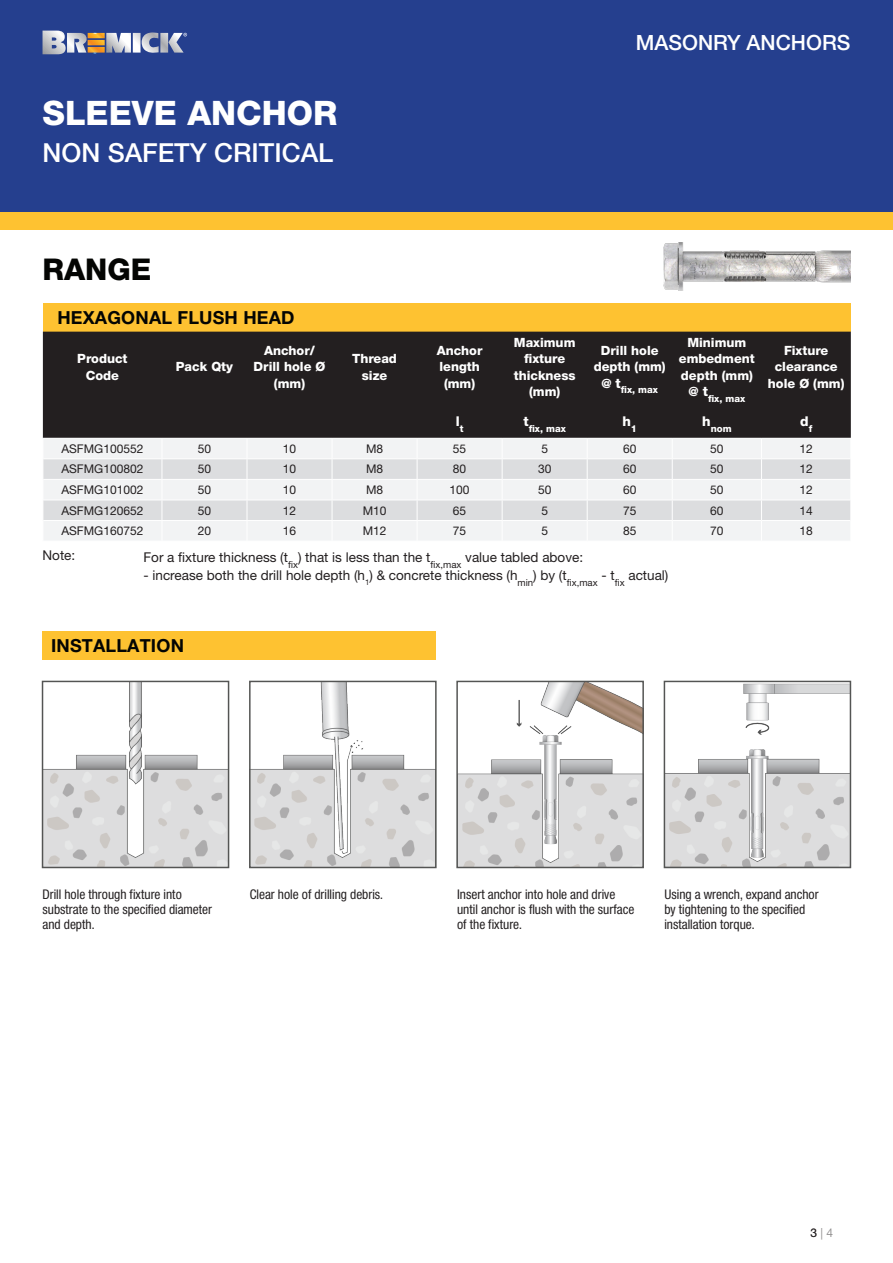
<style>
.page{position:relative;width:893px;height:1263px;background:#fff}
.page>*{position:absolute;margin:0;border:0;box-sizing:border-box;transform-origin:0 0}
.Heading_First_Line{font:800 33.75px "Helvetica Neue LT Std";color:#fff}
.Heading_First_Line-2{font:800 30px "Helvetica Neue LT Std";color:#040503}
._2nd_Sub-heading{font:500 26.25px "Helvetica Neue LT Std";color:#fff}
.t1{font:500 21px "Helvetica Neue LT Std";color:#fff}
.Subheading{font:700 18px "Helvetica Neue LT Pro";letter-spacing:.01em;color:#040503}
.INSTRUCTIONS{font:13.5px/15px "Neue Helvetica Condensed BQ";color:#231f20}
.COPY{font:13.5px "Helvetica Neue LT Std";color:#231f20}
.t2{font:800 13.5px "Helvetica Neue LT Std";color:#fff}
.t3{font:800 12.75px/16.5px "Helvetica Neue LT Std";color:#fff;text-align:center}
.COPY-2{font:12px "Helvetica Neue LT Std";color:#231f20}
.t4{font:800 9.6px "Helvetica Neue LT Std";color:#fff}
</style>
<div class="page">
<div style="left:0;top:0;width:893px;height:213px;background:#253f8e"></div>
<div style="left:0;top:213px;width:893px;height:17px;background:#fec231"></div>
<svg style="left:43px;top:30px;width:144px;height:25px"></svg>
<div style="left:43px;top:304px;width:808px;height:28px;background:#fec231"></div>
<div style="left:43px;top:332px;width:808px;height:106px;background:#231f20"></div>
<div style="left:44px;top:439px;width:806px;height:101px;background:#f2f3f4"></div>
<svg style="left:44px;top:459px;width:806px;height:61px;fill:#dcdddf"></svg>
<hr style="left:247px;top:458px;width:85px;height:1px;background:#fff">
<hr style="left:332px;top:458px;width:85px;height:1px;background:#fff">
<hr style="left:247px;top:479px;width:85px;height:1px;background:#fff">
<hr style="left:332px;top:479px;width:85px;height:1px;background:#fff">
<hr style="left:502px;top:458px;width:85px;height:1px;background:#fff">
<hr style="left:587px;top:458px;width:85px;height:1px;background:#fff">
<hr style="left:672px;top:458px;width:89px;height:1px;background:#fff">
<hr style="left:502px;top:479px;width:85px;height:1px;background:#fff">
<hr style="left:587px;top:479px;width:85px;height:1px;background:#fff">
<hr style="left:672px;top:479px;width:89px;height:1px;background:#fff">
<hr style="left:761px;top:458px;width:89px;height:1px;background:#fff">
<hr style="left:761px;top:479px;width:89px;height:1px;background:#fff">
<hr style="left:43px;top:458px;width:119px;height:1px;background:#fff">
<hr style="left:162px;top:458px;width:85px;height:1px;background:#fff">
<hr style="left:417px;top:458px;width:85px;height:1px;background:#fff">
<hr style="left:43px;top:479px;width:119px;height:1px;background:#fff">
<hr style="left:162px;top:479px;width:85px;height:1px;background:#fff">
<hr style="left:417px;top:479px;width:85px;height:1px;background:#fff">
<hr style="left:43px;top:500px;width:119px;height:1px;background:#fff">
<hr style="left:162px;top:500px;width:85px;height:1px;background:#fff">
<hr style="left:247px;top:500px;width:85px;height:1px;background:#fff">
<hr style="left:332px;top:500px;width:85px;height:1px;background:#fff">
<hr style="left:247px;top:520px;width:85px;height:1px;background:#fff">
<hr style="left:332px;top:520px;width:85px;height:1px;background:#fff">
<hr style="left:417px;top:500px;width:85px;height:1px;background:#fff">
<hr style="left:502px;top:500px;width:85px;height:1px;background:#fff">
<hr style="left:587px;top:500px;width:85px;height:1px;background:#fff">
<hr style="left:672px;top:500px;width:89px;height:1px;background:#fff">
<hr style="left:502px;top:520px;width:85px;height:1px;background:#fff">
<hr style="left:587px;top:520px;width:85px;height:1px;background:#fff">
<svg style="left:587px;top:439px;width:1px;height:101px"></svg>
<hr style="left:672px;top:520px;width:89px;height:1px;background:#fff">
<svg style="left:672px;top:439px;width:1px;height:101px"></svg>
<hr style="left:761px;top:500px;width:89px;height:1px;background:#fff">
<hr style="left:761px;top:520px;width:89px;height:1px;background:#fff">
<svg style="left:850px;top:460px;width:1px;height:60px"></svg>
<hr style="left:43px;top:520px;width:119px;height:1px;background:#fff">
<hr style="left:162px;top:520px;width:85px;height:1px;background:#fff">
<svg style="left:162px;top:439px;width:1px;height:101px"></svg>
<svg style="left:247px;top:439px;width:1px;height:101px"></svg>
<svg style="left:43px;top:459px;width:1px;height:61px"></svg>
<svg style="left:332px;top:439px;width:1px;height:101px"></svg>
<hr style="left:417px;top:520px;width:85px;height:1px;background:#fff">
<svg style="left:417px;top:439px;width:1px;height:101px"></svg>
<svg style="left:502px;top:439px;width:1px;height:101px"></svg>
<svg style="left:761px;top:439px;width:1px;height:101px"></svg>
<div style="left:43px;top:631px;width:393px;height:28px;background:#fec231"></div>
<img style="left:45px;top:684px;width:181px;height:181px">
<img style="left:252px;top:684px;width:182px;height:181px">
<img style="left:459px;top:684px;width:182px;height:181px">
<img style="left:667px;top:684px;width:181px;height:181px">
<img style="left:663px;top:242px;width:187px;height:49px">
<p class="Heading_First_Line" style="left:43px;top:93px;width:297px">SLEEVE ANCHOR</p>
<p class="_2nd_Sub-heading" style="left:43px;top:137px;width:292px">NON SAFETY CRITICAL</p>
<p class="t1" style="left:636px;top:30px;width:216px">MASONRY ANCHORS</p>
<p class="Heading_First_Line-2" style="left:43px;top:252px;width:110px">RANGE</p>
<p class="Subheading" style="left:57px;top:306px;width:239px">HEXAGONAL FLUSH HEAD</p>
<p class="t3" style="left:77px;top:350px;width:52px">Product<br>Code</p>
<p class="t3" style="left:176px;top:359px;width:59px">Pack Qty</p>
<p class="t3" style="left:254px;top:342px;width:73px">Anchor/<br>Drill hole Ø (mm)</p>
<p class="t3" style="left:352px;top:350px;width:46px">Thread size</p>
<p class="t3" style="left:437px;top:342px;width:47px">Anchor length (mm)</p>
<p class="t3" style="left:514px;top:334px;width:63px">Maximum fixture thickness (mm)</p>
<p class="t3" style="left:594px;top:342px;width:74px">Drill hole depth (mm)</p>
<p class="t4" style="left:601px;top:384px;width:58px"><sup>@</sup> <sup>t</sup>fix, max</p>
<p class="t3" style="left:679px;top:334px;width:78px">Minimum embedment depth (mm)</p>
<p class="t4" style="left:688px;top:393px;width:58px"><sup>@</sup> <sup>t</sup>fix, max</p>
<p class="t3" style="left:768px;top:342px;width:78px">Fixture clearance hole Ø (mm)</p>
<p class="t2" style="left:456px;top:413px;width:9px">l<sub>t</sub></p>
<p class="t4" style="left:523px;top:422px;width:44px"><sup>t</sup>fix, max</p>
<p class="t2" style="left:622px;top:413px;width:16px">h<sub>1</sub></p>
<p class="t4" style="left:702px;top:422px;width:31px"><sup>h</sup>nom</p>
<p class="t2" style="left:800px;top:413px;width:14px">d<sub>f</sub></p>
<p class="COPY-2" style="left:61px;top:441px;width:84px">ASFMG100552</p>
<p class="COPY-2" style="left:198px;top:441px;width:15px">50</p>
<p class="COPY-2" style="left:283px;top:441px;width:15px">10</p>
<p class="COPY-2" style="left:366px;top:441px;width:19px">M8</p>
<p class="COPY-2" style="left:453px;top:441px;width:15px">55</p>
<p class="COPY-2" style="left:541px;top:441px;width:8px">5</p>
<p class="COPY-2" style="left:623px;top:441px;width:15px">60</p>
<p class="COPY-2" style="left:710px;top:441px;width:15px">50</p>
<p class="COPY-2" style="left:799px;top:441px;width:15px">12</p>
<p class="COPY-2" style="left:61px;top:462px;width:84px">ASFMG100802</p>
<p class="COPY-2" style="left:198px;top:462px;width:15px">50</p>
<p class="COPY-2" style="left:283px;top:462px;width:15px">10</p>
<p class="COPY-2" style="left:366px;top:462px;width:19px">M8</p>
<p class="COPY-2" style="left:453px;top:462px;width:15px">80</p>
<p class="COPY-2" style="left:538px;top:462px;width:15px">30</p>
<p class="COPY-2" style="left:623px;top:462px;width:15px">60</p>
<p class="COPY-2" style="left:710px;top:462px;width:15px">50</p>
<p class="COPY-2" style="left:799px;top:462px;width:15px">12</p>
<p class="COPY-2" style="left:61px;top:482px;width:84px">ASFMG101002</p>
<p class="COPY-2" style="left:198px;top:482px;width:15px">50</p>
<p class="COPY-2" style="left:283px;top:482px;width:15px">10</p>
<p class="COPY-2" style="left:366px;top:482px;width:19px">M8</p>
<p class="COPY-2" style="left:450px;top:482px;width:22px">100</p>
<p class="COPY-2" style="left:538px;top:482px;width:15px">50</p>
<p class="COPY-2" style="left:623px;top:482px;width:15px">60</p>
<p class="COPY-2" style="left:710px;top:482px;width:15px">50</p>
<p class="COPY-2" style="left:799px;top:482px;width:15px">12</p>
<p class="COPY-2" style="left:61px;top:503px;width:84px">ASFMG120652</p>
<p class="COPY-2" style="left:198px;top:503px;width:15px">50</p>
<p class="COPY-2" style="left:283px;top:503px;width:15px">12</p>
<p class="COPY-2" style="left:363px;top:503px;width:25px">M10</p>
<p class="COPY-2" style="left:453px;top:503px;width:15px">65</p>
<p class="COPY-2" style="left:541px;top:503px;width:8px">5</p>
<p class="COPY-2" style="left:623px;top:503px;width:15px">75</p>
<p class="COPY-2" style="left:710px;top:503px;width:15px">60</p>
<p class="COPY-2" style="left:799px;top:503px;width:15px">14</p>
<p class="COPY-2" style="left:61px;top:524px;width:84px">ASFMG160752</p>
<p class="COPY-2" style="left:198px;top:524px;width:15px">20</p>
<p class="COPY-2" style="left:283px;top:524px;width:15px">16</p>
<p class="COPY-2" style="left:363px;top:524px;width:25px">M12</p>
<p class="COPY-2" style="left:453px;top:524px;width:15px">75</p>
<p class="COPY-2" style="left:541px;top:524px;width:8px">5</p>
<p class="COPY-2" style="left:623px;top:524px;width:15px">85</p>
<p class="COPY-2" style="left:710px;top:524px;width:15px">70</p>
<p class="COPY-2" style="left:799px;top:524px;width:15px">18</p>
<p class="COPY" style="left:43px;top:547px;width:34px">Note:</p>
<p class="COPY" style="left:144px;top:549px;width:441px">For a fixture thickness (t<sub>fix</sub>) that is less than the t<sub>fix,max</sub> value tabled above:</p>
<p class="COPY" style="left:144px;top:567px;width:526px">- increase both the drill hole depth (h<sub>1</sub>) &amp; concrete thickness (h<sub>min</sub>) by (t<sub>fix,max</sub> - t<sub>fix</sub> actual)</p>
<p class="Subheading" style="left:51px;top:634px;width:134px">INSTALLATION</p>
<p class="INSTRUCTIONS" style="left:250px;top:887px;width:135px">Clear hole of drilling debris.</p>
<p class="INSTRUCTIONS" style="left:43px;top:887px;width:171px">Drill hole through fixture into substrate to the specified diameter and depth.</p>
<p class="INSTRUCTIONS" style="left:457px;top:887px;width:179px">Insert anchor into hole and drive until anchor is flush with the surface of the fixture.</p>
<p class="INSTRUCTIONS" style="left:664px;top:887px;width:156px">Using a wrench, expand anchor by tightening to the specified installation torque.</p>
<p class="COPY-2" style="left:810px;top:1226px;width:24px">3 | 4</p>
</div>
